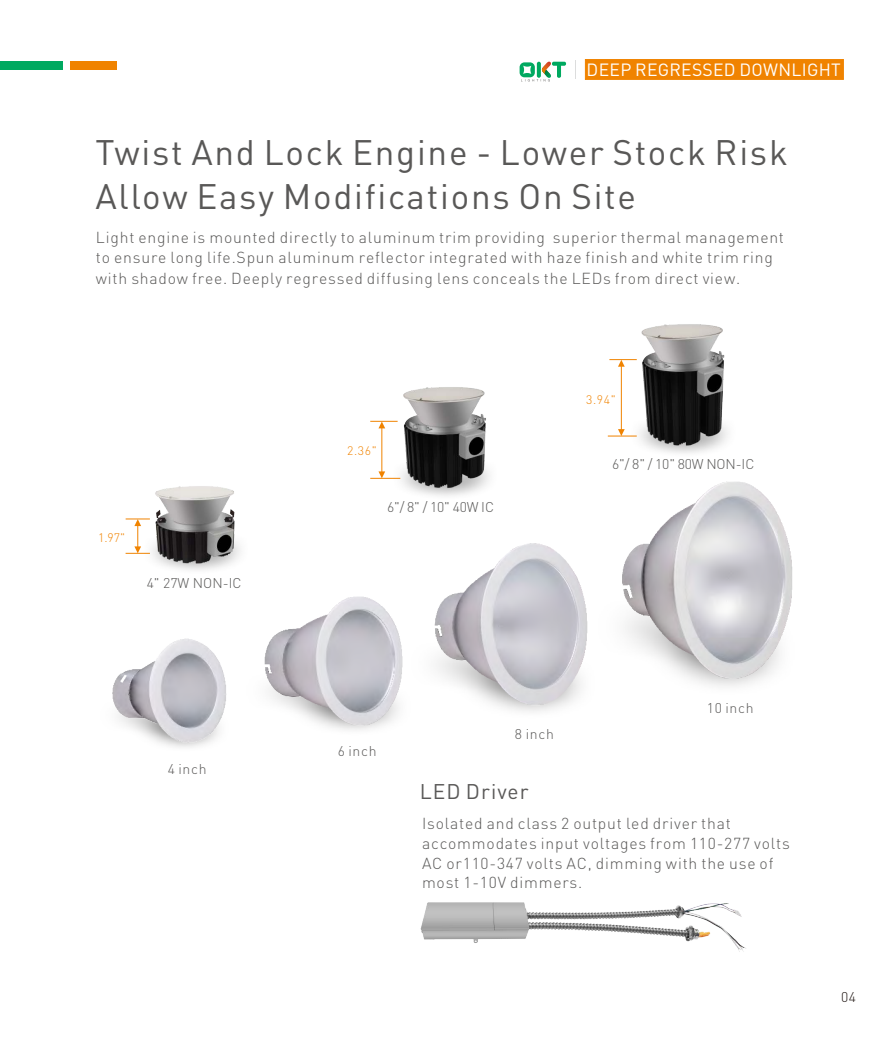
<style>
.page{position:relative;width:893px;height:1042px;background:#fff}
.page>*{position:absolute;margin:0;border:0;box-sizing:border-box;transform-origin:0 0}
.t1{font:35px/44.8px "DINOT";letter-spacing:.05em;color:#595857}
.t2{font:21px "DINOT";letter-spacing:.05em;color:#595857}
.t3{font:17.5px "DINOT";letter-spacing:.02em;color:#fff}
.t4{font:300 15.75px/19.6px "DINOT";letter-spacing:.05em;color:#595857}
.t5{font:300 14px "DINOT";color:#595857}
.t6{font:300 14px "DINOT";color:#231916}
.t7{font:300 12.25px "DINOT";color:#f08300}
</style>
<div class="page">
<img style="left:112px;top:638px;width:115px;height:110px">
<img style="left:264px;top:596px;width:136px;height:134px">
<img style="left:398px;top:641px;width:150px;height:78px">
<img style="left:431px;top:574px;width:155px;height:136px">
<img style="left:586px;top:608px;width:163px;height:78px">
<img style="left:616px;top:481px;width:177px;height:202px">
<svg style="left:126px;top:519px;width:14px;height:35px"></svg>
<div style="left:71px;top:61px;width:46px;height:9px;background:#f08300"></div>
<div style="left:0;top:61px;width:62px;height:9px;background:#00a960"></div>
<div style="left:585px;top:59px;width:259px;height:21px;background:#f08300;border:1px solid #f08300"></div>
<svg style="left:575px;top:60px;width:1px;height:19px"></svg>
<svg style="left:520px;top:61px;width:46px;height:20px"></svg>
<img style="left:140px;top:324px;width:598px;height:250px">
<img style="left:420px;top:902px;width:326px;height:50px">
<p class="t3" style="left:587px;top:62px;width:256px">DEEP REGRESSED DOWNLIGHT</p>
<h1 class="t1" style="left:96px;top:133px;width:694px">Twist And Lock Engine - Lower Stock Risk<br>Allow Easy Modifications On Site</h1>
<p class="t4" style="left:96px;top:229px;width:690px;line-height:20.1px">Light engine is mounted directly to aluminum trim providing superior thermal management to ensure long life.Spun aluminum reflector integrated with haze finish and white trim ring with shadow free. Deeply regressed diffusing lens conceals the LEDs from direct view.</p>
<p class="t7" style="left:98px;top:533px;width:29px">1.97"</p>
<p class="t5" style="left:147px;top:577px;width:96px">4" 27W NON-IC</p>
<p class="t5" style="left:168px;top:763px;width:40px">4 inch</p>
<p class="t7" style="left:347px;top:445px;width:31px">2.36"</p>
<p class="t5" style="left:387px;top:501px;width:108px">6"/ 8" / 10" 40W IC</p>
<p class="t7" style="left:586px;top:394px;width:31px">3.94"</p>
<p class="t5" style="left:612px;top:458px;width:144px">6"/ 8" / 10" 80W NON-IC</p>
<p class="t5" style="left:338px;top:745px;width:40px">6 inch</p>
<p class="t5" style="left:515px;top:728px;width:40px">8 inch</p>
<h2 class="t2" style="left:420px;top:783px;width:110px">LED Driver</h2>
<p class="t5" style="left:707px;top:702px;width:48px">10 inch</p>
<p class="t4" style="left:422px;top:815px;width:369px">Isolated and class 2 output led driver that accommodates input voltages from 110-277 volts AC or110-347 volts AC, dimming with the use of most 1-10V dimmers.</p>
<p class="t6" style="left:841px;top:991px;width:17px">04</p>
</div>
